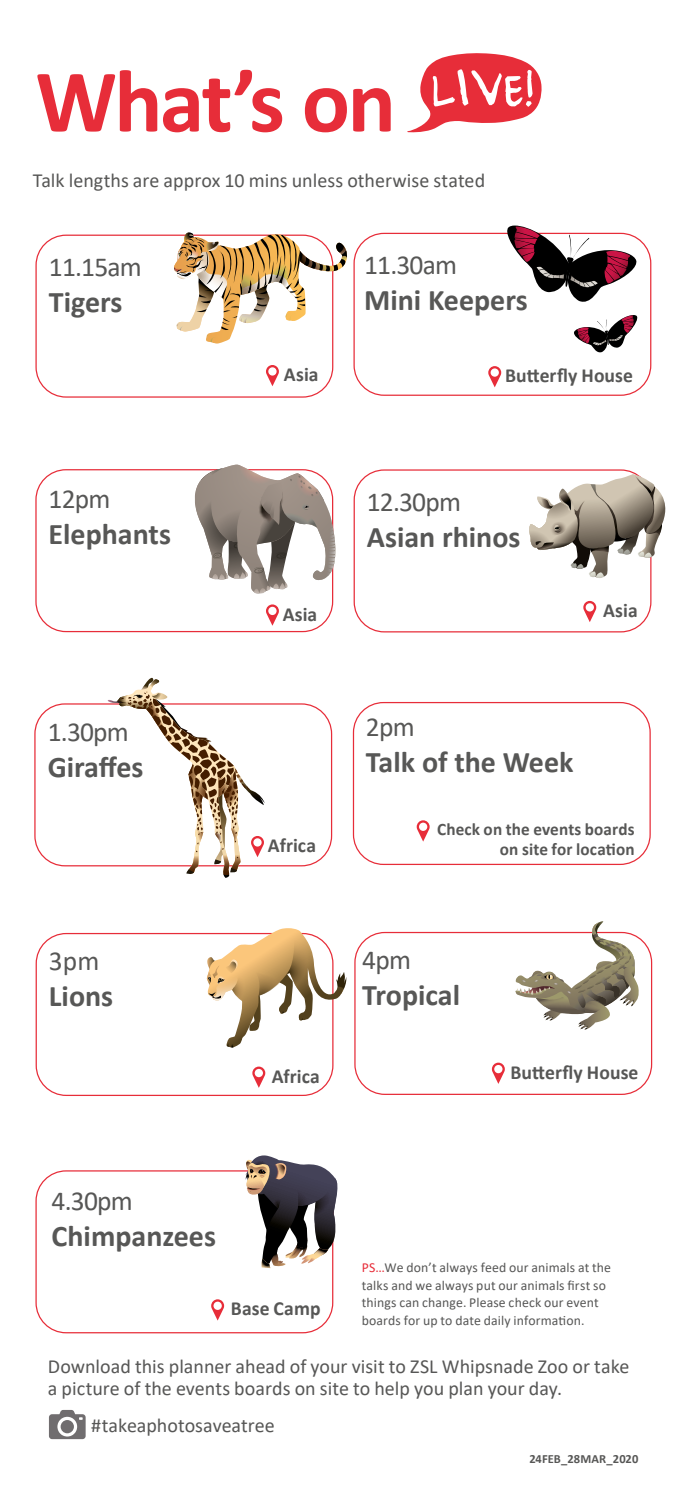
<style>
.page{position:relative;width:688px;height:1489px;background:#fff}
.page>*{position:absolute;margin:0;border:0;box-sizing:border-box;transform-origin:0 0}
.t1{font:700 90px "Calibri";letter-spacing:-.03em;color:#e72d39}
.t2{font:700 30px "Calibri";color:#575756}
.t3{font:27.5px "Calibri";letter-spacing:-.03em;color:#575756}
.t4{font:20px/22.5px "Calibri";color:#575756}
.t5{font:700 20px "Calibri";letter-spacing:.005em;color:#575756}
.t6{font:700 17.5px/20px "Calibri";letter-spacing:.01em;color:#575756;text-align:right}
.t7{font:13.75px/17.5px "Calibri";letter-spacing:.01em;color:#575756}
.t8{font:700 12.5px "Calibri";color:#575756}
.s1{color:#e72d39}
</style>
<div class="page">
<div style="left:35px;top:234px;width:298px;height:163px;border:1px solid #e72d39;border-radius:30px"></div>
<div style="left:353px;top:469px;width:298px;height:163px;border:1px solid #e72d39;border-radius:30px"></div>
<div style="left:36px;top:932px;width:297px;height:163px;border:1px solid #e72d39;border-radius:30px"></div>
<div style="left:35px;top:469px;width:298px;height:163px;border:1px solid #e72d39;border-radius:30px"></div>
<div style="left:35px;top:1170px;width:298px;height:163px;border:1px solid #e72d39;border-radius:30px"></div>
<div style="left:354px;top:931px;width:298px;height:163px;border:1px solid #e72d39;border-radius:30px"></div>
<div style="left:353px;top:702px;width:297px;height:163px;border:1px solid #e72d39;border-radius:30px"></div>
<svg style="left:266px;top:365px;width:13px;height:21px"></svg>
<svg style="left:488px;top:366px;width:13px;height:21px"></svg>
<svg style="left:252px;top:1066px;width:13px;height:21px"></svg>
<div style="left:353px;top:233px;width:298px;height:163px;border:1px solid #e72d39;border-radius:30px"></div>
<svg style="left:266px;top:604px;width:13px;height:21px"></svg>
<svg style="left:583px;top:601px;width:13px;height:21px"></svg>
<svg style="left:244px;top:1155px;width:94px;height:119px"></svg>
<svg style="left:211px;top:1299px;width:13px;height:21px"></svg>
<svg style="left:491px;top:1062px;width:13px;height:21px"></svg>
<svg style="left:416px;top:820px;width:13px;height:21px"></svg>
<svg style="left:407px;top:53px;width:135px;height:79px"></svg>
<svg style="left:173px;top:232px;width:174px;height:111px"></svg>
<svg style="left:504px;top:225px;width:133px;height:77px"></svg>
<svg style="left:574px;top:315px;width:64px;height:38px"></svg>
<svg style="left:107px;top:677px;width:158px;height:200px"></svg>
<svg style="left:186px;top:464px;width:150px;height:130px"></svg>
<svg style="left:49px;top:1410px;width:37px;height:28px"></svg>
<svg style="left:529px;top:474px;width:137px;height:105px"></svg>
<svg style="left:204px;top:928px;width:142px;height:120px"></svg>
<svg style="left:514px;top:921px;width:125px;height:109px"></svg>
<h1 class="t1" style="left:35px;top:38px;width:362px">What’s on</h1>
<p class="t4" style="left:33px;top:168px;width:453px">Talk lengths are approx 10 mins unless otherwise stated</p>
<h3 class="t3" style="left:49px;top:248px;width:94px">11.15am</h3>
<h2 class="t2" style="left:49px;top:281px;width:75px">Tigers</h2>
<h3 class="t3" style="left:49px;top:479px;width:63px">12pm</h3>
<h2 class="t2" style="left:49px;top:513px;width:124px">Elephants</h2>
<h3 class="t3" style="left:48px;top:713px;width:83px">1.30pm</h3>
<h2 class="t2" style="left:48px;top:746px;width:97px">Giraffes</h2>
<h3 class="t3" style="left:49px;top:942px;width:52px">3pm</h3>
<h2 class="t2" style="left:49px;top:975px;width:66px">Lions</h2>
<p class="t5" style="left:284px;top:360px;width:36px">Asia</p>
<h3 class="t3" style="left:364px;top:246px;width:94px">11.30am</h3>
<h2 class="t2" style="left:364px;top:279px;width:165px">Mini Keepers</h2>
<p class="t5" style="left:505px;top:361px;width:129px">Butterfly House</p>
<h3 class="t3" style="left:367px;top:483px;width:96px">12.30pm</h3>
<h2 class="t2" style="left:367px;top:516px;width:155px">Asian rhinos</h2>
<p class="t5" style="left:282px;top:600px;width:36px">Asia</p>
<p class="t5" style="left:603px;top:596px;width:36px">Asia</p>
<p class="t5" style="left:268px;top:831px;width:50px">Africa</p>
<p class="t5" style="left:272px;top:1061px;width:50px">Africa</p>
<h3 class="t3" style="left:366px;top:708px;width:50px">2pm</h3>
<h2 class="t2" style="left:366px;top:741px;width:209px">Talk of the Week</h2>
<p class="t6" style="left:437px;top:819px;width:199px">Check on the events boards on site for location</p>
<h3 class="t3" style="left:362px;top:941px;width:50px">4pm</h3>
<h2 class="t2" style="left:362px;top:974px;width:99px">Tropical</h2>
<p class="t5" style="left:510px;top:1057px;width:129px">Butterfly House</p>
<h3 class="t3" style="left:52px;top:1181px;width:83px">4.30pm</h3>
<h2 class="t2" style="left:52px;top:1214px;width:166px">Chimpanzees</h2>
<p class="t5" style="left:231px;top:1294px;width:91px">Base Camp</p>
<p class="t7" style="left:361px;top:1258px;width:251px"><span class="s1">PS…</span>We don’t always feed our animals at the talks and we always put our animals first so things can change. Please check our event boards for up to date daily information.</p>
<p class="t4" style="left:48px;top:1354px;width:583px">Download this planner ahead of your visit to ZSL Whipsnade Zoo or take a picture of the events boards on site to help you plan your day.</p>
<p class="t4" style="left:91px;top:1413px;width:185px">#takeaphotosaveatree</p>
<p class="t8" style="left:529px;top:1449px;width:110px">24FEB_28MAR_2020</p>
</div>
